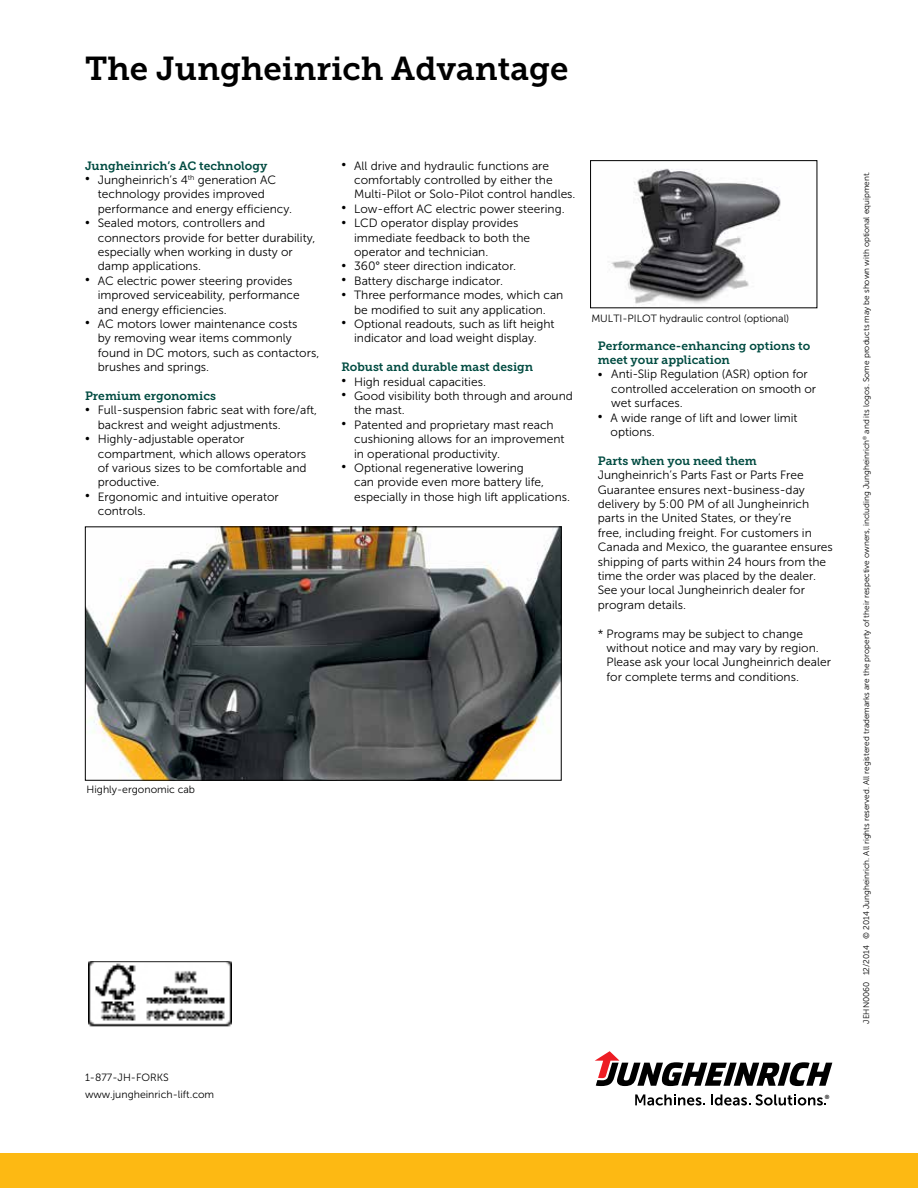
<style>
.page{position:relative;width:918px;height:1188px;background:#fff}
.page>*{position:absolute;margin:0;border:0;box-sizing:border-box;transform-origin:0 0}
.t1{font:33px "Museo Slab 700";color:#000}
.t2{font:12px/14.4px "Museo Sans 300";color:#000}
.t3{font:12px/14.4px "Museo Slab 700";color:#004b41}
.t4{font:10.5px/16.5px "Museo Sans 300";color:#000}
.t5{font:8.25px "Museo Sans 300";color:#000}
.t6{font:5.85px "Museo Sans 700";color:#000}
</style>
<div class="page">
<div style="left:0;top:1154px;width:918px;height:34px;background:#fdb913"></div>
<img style="left:89px;top:961px;width:142px;height:66px">
<svg style="left:635px;top:1094px;width:70px;height:12px"></svg>
<svg style="left:711px;top:1094px;width:115px;height:12px"></svg>
<svg style="left:595px;top:1051px;width:237px;height:35px"></svg>
<img style="left:87px;top:529px;width:472px;height:249px">
<div style="left:85px;top:527px;width:476px;height:253px;border:1px solid #000"></div>
<img style="left:608px;top:168px;width:173px;height:136px">
<div style="left:590px;top:160px;width:227px;height:148px;border:1px solid #000"></div>
<h1 class="t1" style="left:85px;top:49px;width:485px">The Jungheinrich Advantage</h1>
<p class="t3" style="left:85px;top:158px;width:184px">Jungheinrich’s AC technology</p>
<p class="t2" style="left:98px;top:173px;width:196px;text-indent:-13px">• Jungheinrich’s 4<sup>th</sup> generation AC technology provides improved performance and energy efficiency.</p>
<p class="t2" style="left:98px;top:216px;width:219px;text-indent:-13px">• Sealed motors, controllers and connectors provide for better durability, especially when working in dusty or damp applications.</p>
<p class="t2" style="left:98px;top:274px;width:204px;text-indent:-13px">• AC electric power steering provides improved serviceability, performance and energy efficiencies.</p>
<p class="t2" style="left:98px;top:317px;width:223px;text-indent:-13px">• AC motors lower maintenance costs<br>by removing wear items commonly found in DC motors, such as contactors, brushes and springs.</p>
<p class="t3" style="left:85px;top:389px;width:132px">Premium ergonomics</p>
<p class="t2" style="left:98px;top:403px;width:221px;text-indent:-13px">• Full-suspension fabric seat with fore/aft, backrest and weight adjustments.</p>
<p class="t2" style="left:98px;top:432px;width:210px;text-indent:-13px">• Highly-adjustable operator compartment, which allows operators of various sizes to be comfortable and productive.</p>
<p class="t2" style="left:98px;top:490px;width:183px;text-indent:-13px">• Ergonomic and intuitive operator controls.</p>
<p class="t2" style="left:354px;top:158px;width:223px;text-indent:-13px">• All drive and hydraulic functions are comfortably controlled by either the<br>Multi-Pilot or Solo-Pilot control handles.</p>
<p class="t2" style="left:341px;top:202px;width:225px">• Low-effort AC electric power steering.</p>
<p class="t2" style="left:354px;top:216px;width:178px;text-indent:-13px">• LCD operator display provides immediate feedback to both the operator and technician.</p>
<p class="t2" style="left:341px;top:259px;width:176px">• 360° steer direction indicator.</p>
<p class="t2" style="left:341px;top:274px;width:163px">• Battery discharge indicator.</p>
<p class="t2" style="left:341px;top:288px;width:223px;text-align:center">• Three performance modes, which can be modified to suit any application.</p>
<p class="t2" style="left:341px;top:317px;width:215px;text-align:center">• Optional readouts, such as lift height indicator and load weight display.</p>
<p class="t3" style="left:341px;top:360px;width:193px">Robust and durable mast design</p>
<p class="t2" style="left:341px;top:374px;width:146px">• High residual capacities.</p>
<p class="t2" style="left:354px;top:389px;width:220px;text-indent:-13px">• Good visibility both through and around the mast.</p>
<p class="t2" style="left:354px;top:418px;width:212px;text-indent:-13px">• Patented and proprietary mast reach cushioning allows for an improvement in operational productivity.</p>
<p class="t2" style="left:354px;top:461px;width:217px;text-indent:-13px">• Optional regenerative lowering<br>can provide even more battery life, especially in those high lift applications.</p>
<p class="t4" style="left:591px;top:310px;width:199px">MULTI-PILOT hydraulic control (optional)</p>
<p class="t3" style="left:598px;top:338px;width:214px">Performance-enhancing options to meet your application</p>
<p class="t2" style="left:611px;top:367px;width:206px;text-indent:-14px">• Anti-Slip Regulation (ASR) option for controlled acceleration on smooth or wet surfaces.</p>
<p class="t2" style="left:611px;top:410px;width:189px;text-indent:-13px">• A wide range of lift and lower limit options.</p>
<p class="t3" style="left:598px;top:453px;width:161px">Parts when you need them</p>
<p class="t2" style="left:598px;top:468px;width:237px">Jungheinrich’s Parts Fast or Parts Free Guarantee ensures next-business-day delivery by 5:00 PM of all Jungheinrich parts in the United States, or they’re<br>free, including freight. For customers in Canada and Mexico, the guarantee ensures shipping of parts within 24 hours from the time the order was placed by the dealer.<br>See your local Jungheinrich dealer for program details.</p>
<p class="t2" style="left:607px;top:626px;width:226px;text-indent:-9px">* Programs may be subject to change without notice and may vary by region.<br>Please ask your local Jungheinrich dealer for complete terms and conditions.</p>
<p class="t4" style="left:87px;top:781px;width:110px">Highly-ergonomic cab</p>
<p class="t4" style="left:85px;top:1069px;width:131px">1-877-JH-FORKS www.jungheinrich-lift.com</p>
<p class="t6" style="left:825px;top:1093px;width:6px">®</p>
<p class="t5" style="left:862px;top:1024px;width:854px;rotate:-90deg">JEHN0060 12/2014 © 2014 Jungheinrich. All rights reserved. All registered trademarks are the property of their respective owners, including Jungheinrich<sup>®</sup> and its logos. Some products may be shown with optional equipment.</p>
</div>
